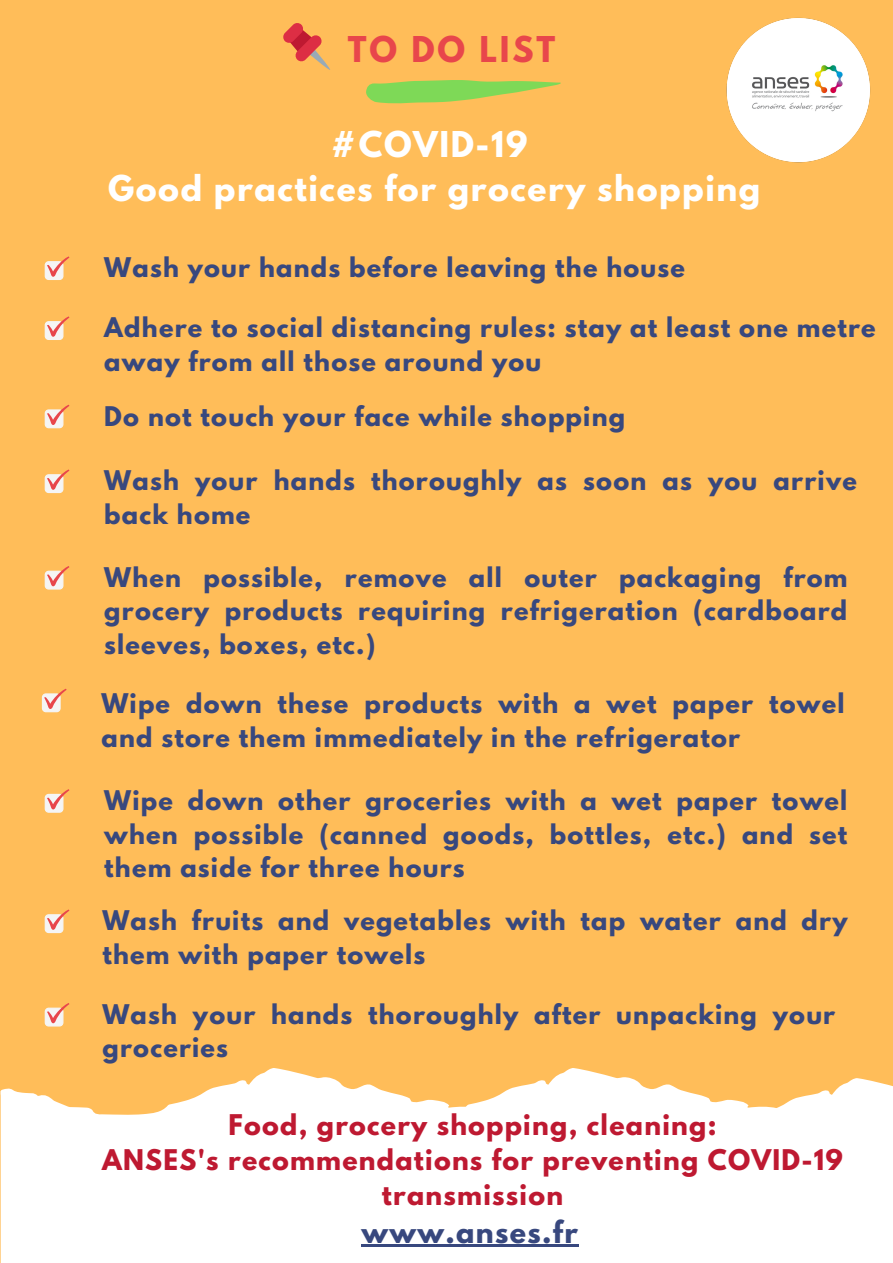
<style>
.page{position:relative;width:893px;height:1263px;background:#ffbd59}
.page>*{position:absolute;margin:0;border:0;box-sizing:border-box;transform-origin:0 0}
.t1{font:700 31.5px/43.8px "League Spartan";letter-spacing:.05em;color:#fff;text-align:center}
.t2{font:700 31.5px "League Spartan";letter-spacing:.09em;color:#e8464b}
.t3{font:700 27px "League Spartan";letter-spacing:.05em;color:#38487e}
.t4{font:700 25.28px/35px "League Spartan";letter-spacing:.05em;color:#be1931;text-align:center}
.t5{font:700 24px/33.5px "League Spartan";letter-spacing:.05em;color:#38487e}
</style>
<div class="page">
<div style="left:815px;top:1078px;width:78px;height:185px;background:#fff"></div>
<svg style="left:515px;top:1068px;width:300px;height:195px;fill:#fff"></svg>
<svg style="left:0;top:1068px;width:515px;height:195px;fill:#fff"></svg>
<svg style="left:45px;top:256px;width:24px;height:24px"></svg>
<svg style="left:45px;top:316px;width:24px;height:24px"></svg>
<svg style="left:45px;top:469px;width:24px;height:24px"></svg>
<svg style="left:45px;top:566px;width:24px;height:24px"></svg>
<svg style="left:45px;top:909px;width:24px;height:24px"></svg>
<svg style="left:45px;top:1003px;width:24px;height:23px"></svg>
<svg style="left:366px;top:80px;width:194px;height:24px"></svg>
<svg style="left:283px;top:23px;width:47px;height:47px"></svg>
<img style="left:726px;top:17px;width:145px;height:146px">
<hr style="left:361px;top:1244px;width:218px;height:3px;background:#38487e">
<svg style="left:42px;top:689px;width:25px;height:23px"></svg>
<svg style="left:45px;top:405px;width:24px;height:23px"></svg>
<svg style="left:45px;top:789px;width:24px;height:24px"></svg>
<h1 class="t2" style="left:348px;top:34px;width:209px">TO DO LIST</h1>
<h1 class="t1" style="left:108px;top:127px;width:653px">#COVID-19<br>Good practices for grocery shopping</h1>
<p class="t5" style="left:104px;top:254px;width:582px">Wash your hands before leaving the house</p>
<p class="t5" style="left:104px;top:314px;width:773px">Adhere to social distancing rules: stay at least one metre away from all those around you</p>
<p class="t5" style="left:104px;top:402px;width:522px">Do not touch your face while shopping</p>
<p class="t5" style="left:104px;top:467px;width:754px">Wash your hands thoroughly as soon as you arrive back home</p>
<p class="t5" style="left:104px;top:563px;width:745px;text-align:justify">When possible, remove all outer packaging from grocery products requiring refrigeration (cardboard sleeves, boxes, etc.)</p>
<p class="t5" style="left:101px;top:690px;width:744px">Wipe down these products with a wet paper towel and store them immediately in the refrigerator</p>
<p class="t5" style="left:104px;top:787px;width:744px;text-align:justify">Wipe down other groceries with a wet paper towel when possible (canned goods, bottles, etc.) and set them aside for three hours</p>
<p class="t5" style="left:103px;top:907px;width:746px">Wash fruits and vegetables with tap water and dry them with paper towels</p>
<p class="t5" style="left:103px;top:1000px;width:734px">Wash your hands thoroughly after unpacking your groceries</p>
<p class="t4" style="left:102px;top:1110px;width:742px">Food, grocery shopping, cleaning:<br>ANSES's recommendations for preventing COVID-19 transmission</p>
<p class="t3" style="left:361px;top:1219px;width:218px">www.anses.fr</p>
</div>
